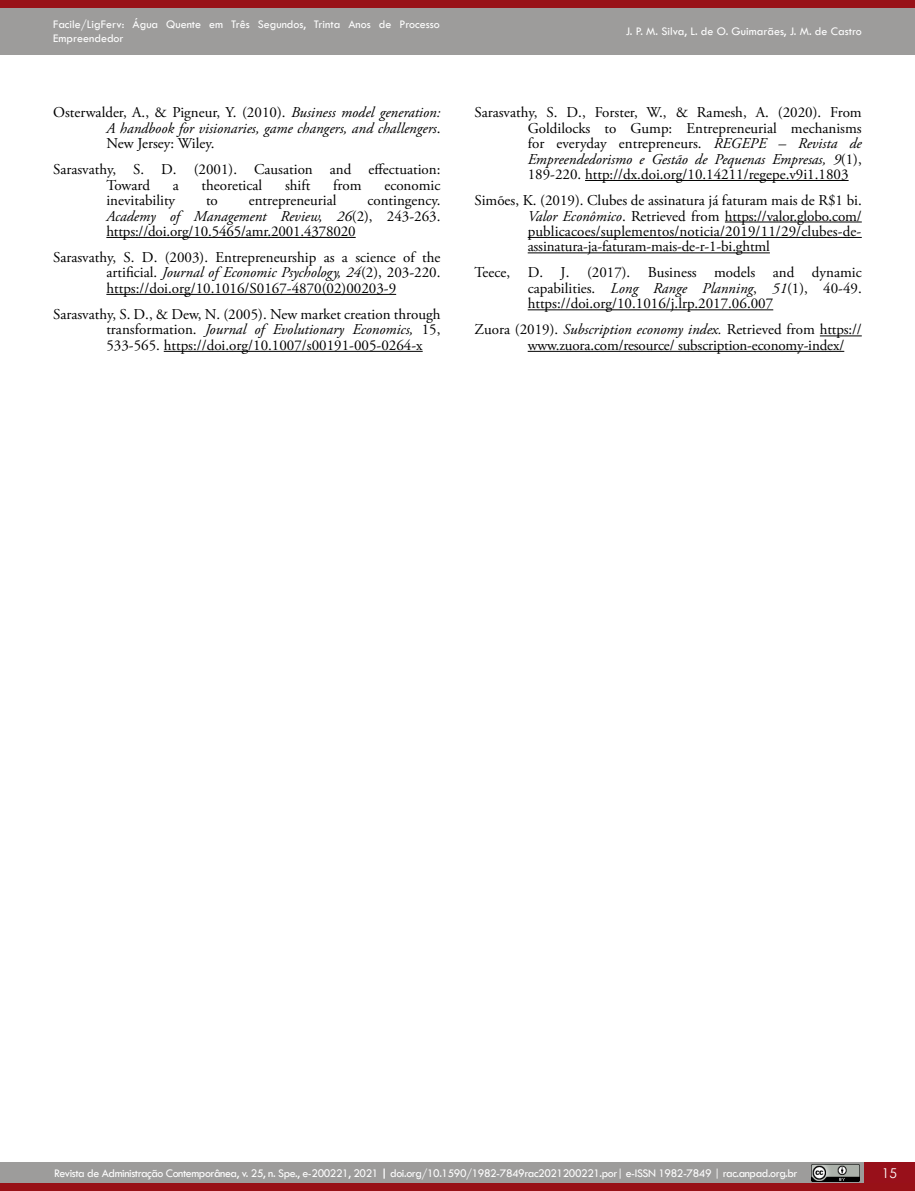
<style>
.page{position:relative;width:915px;height:1191px;background:#fff}
.page>*{position:absolute;margin:0;border:0;box-sizing:border-box;transform-origin:0 0}
.t1{font:15px/15.5px "Adobe Garamond Pro";color:#000;text-align:justify}
.t2{font:italic 15px/15.5px "Adobe Garamond Pro";color:#000;text-align:justify}
.t3{font:13.5px "Century Gothic";color:#fff}
.t4{font:12px "Tw Cen";letter-spacing:-.035em;color:#fff}
.t5{font:12px/14.4px "Tw Cen";color:#fff}
.s1{font-style:normal}
.s2{font-style:italic}
.s3{font-weight:700}
</style>
<div class="page">
<div style="left:863px;top:1162px;width:51px;height:21px;background:#98101a"></div>
<div style="left:0;top:0;width:914px;height:54px;background:#9d9c9b"></div>
<div style="left:0;top:0;width:914px;height:7px;background:#981117"></div>
<div style="left:0;top:1162px;width:863px;height:21px;background:#9d9c9b"></div>
<div style="left:0;top:1183px;width:914px;height:8px;background:#981117"></div>
<img style="left:811px;top:1164px;width:48px;height:17px">
<hr style="left:106px;top:237px;width:249px;height:1px;background:#000">
<hr style="left:106px;top:294px;width:290px;height:1px;background:#000">
<hr style="left:164px;top:351px;width:258px;height:1px;background:#000">
<hr style="left:585px;top:180px;width:263px;height:1px;background:#000">
<hr style="left:724px;top:222px;width:137px;height:1px;background:#000">
<hr style="left:527px;top:237px;width:334px;height:1px;background:#000">
<hr style="left:527px;top:252px;width:242px;height:1px;background:#000">
<hr style="left:527px;top:309px;width:246px;height:1px;background:#000">
<hr style="left:819px;top:335px;width:42px;height:1px;background:#000">
<hr style="left:527px;top:351px;width:317px;height:1px;background:#000">
<p class="t5" style="left:53px;top:17px;width:388px">Facile/LigFerv: Água Quente em Três Segundos, Trinta Anos de Processo<br>Empreendedor</p>
<p class="t2" style="left:106px;top:105px;width:335px;text-indent:-53px"><span class="s1">Osterwalder, A., &amp; Pigneur, Y. (2010).</span> Business model generation:<br>A handbook for visionaries, game changers, and challengers<span class="s1">.<br>New Jersey: Wiley.</span></p>
<p class="t1" style="left:106px;top:162px;width:335px;text-indent:-53px">Sarasvathy, S. D. (2001). Causation and effectuation:<br>Toward</p>
<p class="t1" style="left:173px;top:178px;width:8px">a</p>
<p class="t1" style="left:201px;top:178px;width:62px">theoretical</p>
<p class="t1" style="left:285px;top:178px;width:27px">shift</p>
<p class="t1" style="left:333px;top:178px;width:30px">from</p>
<p class="t1" style="left:384px;top:178px;width:58px">economic</p>
<p class="t1" style="left:106px;top:193px;width:70px">inevitability</p>
<p class="t1" style="left:206px;top:193px;width:13px">to</p>
<p class="t1" style="left:249px;top:193px;width:89px">entrepreneurial</p>
<p class="t1" style="left:106px;top:193px;width:335px;text-indent:261px">contingency.<br><span class="s2">Academy of Management Review, 26</span>(2), 243-263. https://doi.org/10.5465/amr.2001.4378020</p>
<p class="t1" style="left:106px;top:250px;width:335px;text-indent:-53px">Sarasvathy, S. D. (2003). Entrepreneurship as a science of the artificial. <span class="s2">Journal of Economic Psychology, 24</span>(2), 203-220. https://doi.org/10.1016/S0167-4870(02)00203-9</p>
<p class="t1" style="left:106px;top:307px;width:335px;text-indent:-53px">Sarasvathy, S. D., &amp; Dew, N. (2005). New market creation through transformation. <span class="s2">Journal of Evolutionary Economics,</span> 15, 533-565. https://doi.org/10.1007/s00191-005-0264-x</p>
<p class="t5" style="left:625px;top:24px;width:237px">J. P. M. Silva, L. de O. Guimarães, J. M. de Castro</p>
<p class="t1" style="left:527px;top:105px;width:335px;text-indent:-53px">Sarasvathy, S. D., Forster, W., &amp; Ramesh, A. (2020). From Goldilocks to Gump: Entrepreneurial mechanisms for everyday entrepreneurs. <span class="s2">REGEPE – Revista de Empreendedorismo e Gestão de Pequenas Empresas, 9</span>(1), 189-220. http://dx.doi.org/10.14211/regepe.v9i1.1803</p>
<p class="t1" style="left:527px;top:193px;width:335px;text-indent:-53px">Simões, K. (2019). Clubes de assinatura já faturam mais de R$1 bi.<br><span class="s2">Valor Econômico</span>. Retrieved from https://valor.globo.com/ publicacoes/suplementos/noticia/2019/11/29/clubes-de&shy;assinatura-ja-faturam-mais-de-r-1-bi.ghtml</p>
<p class="t1" style="left:527px;top:265px;width:335px;text-indent:-53px">Teece, D. J. (2017). Business models and dynamic capabilities. <span class="s2">Long Range Planning</span>, <span class="s2">51</span>(1), 40-49. https://doi.org/10.1016/j.lrp.2017.06.007</p>
<p class="t1" style="left:527px;top:322px;width:335px;text-indent:-53px">Zuora (2019). <span class="s2">Subscription economy index.</span> Retrieved from https:// www.zuora.com/resource/ subscription-economy-index/</p>
<p class="t4" style="left:54px;top:1166px;width:744px">Revista de Administração Contemporânea, v. 25, n. Spe., e-200221, 2021 <span class="s3">|</span> doi.org/10.1590/1982-7849rac2021200221.por| e-ISSN 1982-7849 | rac.anpad.org.br</p>
<p class="t3" style="left:881px;top:1163px;width:16px">15</p>
</div>
